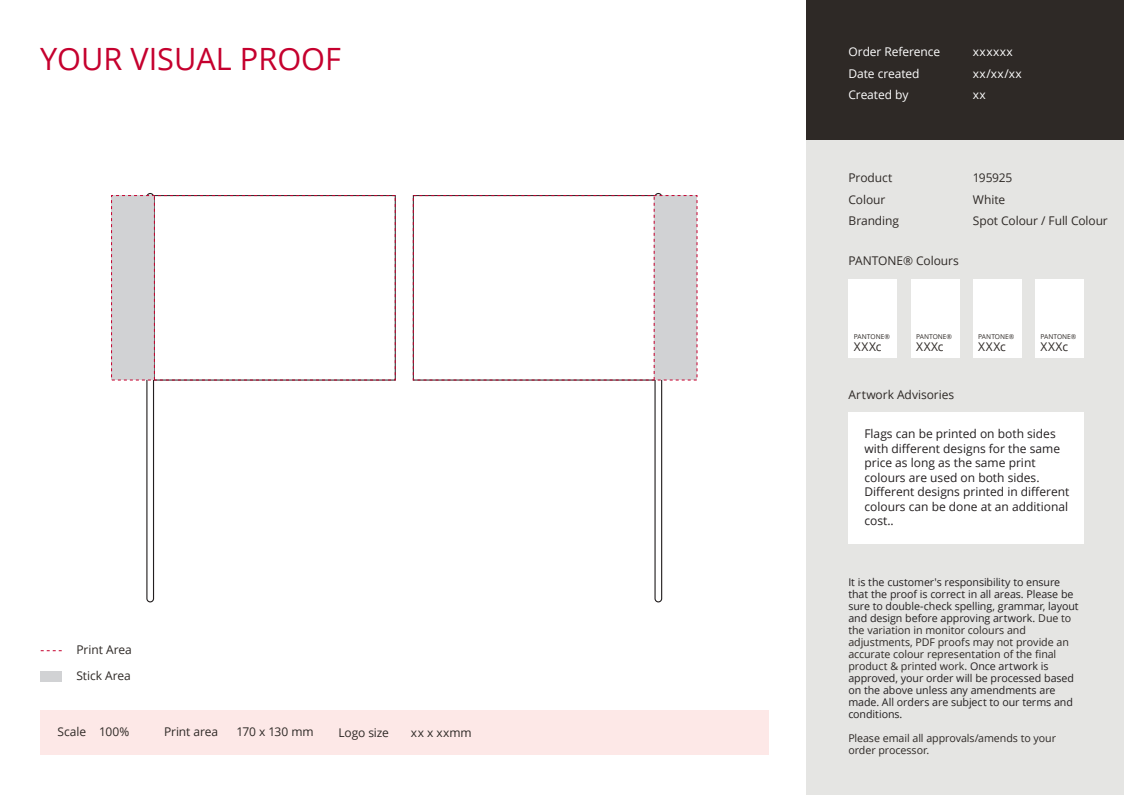
<style>
.page{position:relative;width:1124px;height:795px;background:#fff}
.page>*{position:absolute;margin:0;border:0;box-sizing:border-box;transform-origin:0 0}
.t1{font:30.7px "Open Sans";color:#c5002e}
.t2{font:12px/14.4px "Open Sans";color:#231f20}
.t3{font:12px/21.4px "Open Sans";letter-spacing:-.01em;color:#2e2926}
.t4{font:12px/21.4px "Open Sans";letter-spacing:-.01em;color:#fff}
.t5{font:12px/21.4px "Open Sans";letter-spacing:.035em;color:#fff}
.t6{font:10.65px/12px "Open Sans";letter-spacing:-.005em;color:#231f20}
.t7{font:10.65px/12px "Open Sans";letter-spacing:-.01em;color:#2e2926}
.t8{font:6.65px "Open Sans";letter-spacing:-.005em;color:#2e2926}
.s1{color:#2e2926}
</style>
<div class="page">
<div style="left:40px;top:709px;width:728px;height:45px;background:#fde8e7"></div>
<div style="left:806px;top:0;width:317px;height:141px;background:#2e2926"></div>
<div style="left:806px;top:141px;width:317px;height:653px;background:#e5e5e3"></div>
<div style="left:848px;top:412px;width:235px;height:131px;background:#fff"></div>
<div style="left:848px;top:279px;width:49px;height:49px;background:#fff"></div>
<div style="left:848px;top:328px;width:49px;height:29px;background:#fff"></div>
<div style="left:910px;top:279px;width:49px;height:49px;background:#fff"></div>
<div style="left:910px;top:328px;width:49px;height:29px;background:#fff"></div>
<div style="left:972px;top:279px;width:49px;height:49px;background:#fff"></div>
<div style="left:972px;top:328px;width:49px;height:29px;background:#fff"></div>
<div style="left:1034px;top:279px;width:49px;height:49px;background:#fff"></div>
<div style="left:1034px;top:328px;width:49px;height:29px;background:#fff"></div>
<div style="left:111px;top:195px;width:43px;height:185px;background:#d1d2d4"></div>
<div style="left:654px;top:195px;width:42px;height:185px;background:#d1d2d4"></div>
<svg style="left:653px;top:193px;width:9px;height:409px"></svg>
<svg style="left:146px;top:193px;width:9px;height:409px"></svg>
<svg style="left:41px;top:650px;width:21px;height:1px"></svg>
<div style="left:41px;top:671px;width:21px;height:10px;background:#d1d2d4"></div>
<h1 class="t1" style="left:40px;top:37px;width:302px">YOUR VISUAL PROOF</h1>
<p class="t3" style="left:76px;top:636px;width:57px;line-height:25.8px">Print Area<br>Stick Area</p>
<p class="t3" style="left:57px;top:720px;width:73px">Scale 100%</p>
<p class="t3" style="left:164px;top:720px;width:56px">Print area</p>
<p class="t3" style="left:236px;top:720px;width:79px">170 x 130 mm</p>
<p class="t3" style="left:338px;top:721px;width:52px">Logo size</p>
<p class="t3" style="left:411px;top:721px;width:62px">xx x xxmm</p>
<p class="t4" style="left:848px;top:41px;width:93px">Order Reference<br>Date created<br>Created by</p>
<p class="t5" style="left:972px;top:41px;width:50px">xxxxxx xx/xx/xx xx</p>
<p class="t3" style="left:848px;top:167px;width:52px">Product<br>Colour<br>Branding</p>
<p class="t3" style="left:972px;top:167px;width:136px">195925<br>White<br>Spot Colour / Full Colour</p>
<p class="t3" style="left:848px;top:250px;width:112px">PANTONE® Colours</p>
<p class="t8" style="left:853px;top:332px;width:38px">PANTONE®</p>
<p class="t3" style="left:853px;top:336px;width:29px">XXXc</p>
<p class="t8" style="left:915px;top:332px;width:38px">PANTONE®</p>
<p class="t3" style="left:915px;top:336px;width:29px">XXXc</p>
<p class="t3" style="left:848px;top:383px;width:107px">Artwork Advisories</p>
<p class="t8" style="left:977px;top:332px;width:38px">PANTONE®</p>
<p class="t3" style="left:977px;top:336px;width:29px">XXXc</p>
<p class="t8" style="left:1040px;top:332px;width:38px">PANTONE®</p>
<p class="t3" style="left:1040px;top:336px;width:29px">XXXc</p>
<p class="t2" style="left:864px;top:426px;width:206px">Flags can be printed on both sides with different designs for the same price as long as the same print colours are used on both sides.<br>Different designs printed in different colours can be done at an additional cost..</p>
<p class="t6" style="left:848px;top:575px;width:232px">It is the customer's responsibility to ensure that the proof is correct in all areas. Please be sure to double-check spelling, grammar, layout and design before approving artwork. <span class="s1">Due to the variation in monitor colours and adjustments, PDF proofs may not provide an accurate colour representation of the final product &amp; printed work.</span> Once artwork is approved, your order will be processed based on the above unless any amendments are made. All orders are subject to our terms and conditions.</p>
<p class="t7" style="left:848px;top:731px;width:209px">Please email all approvals/amends to your order processor.</p>
</div>
